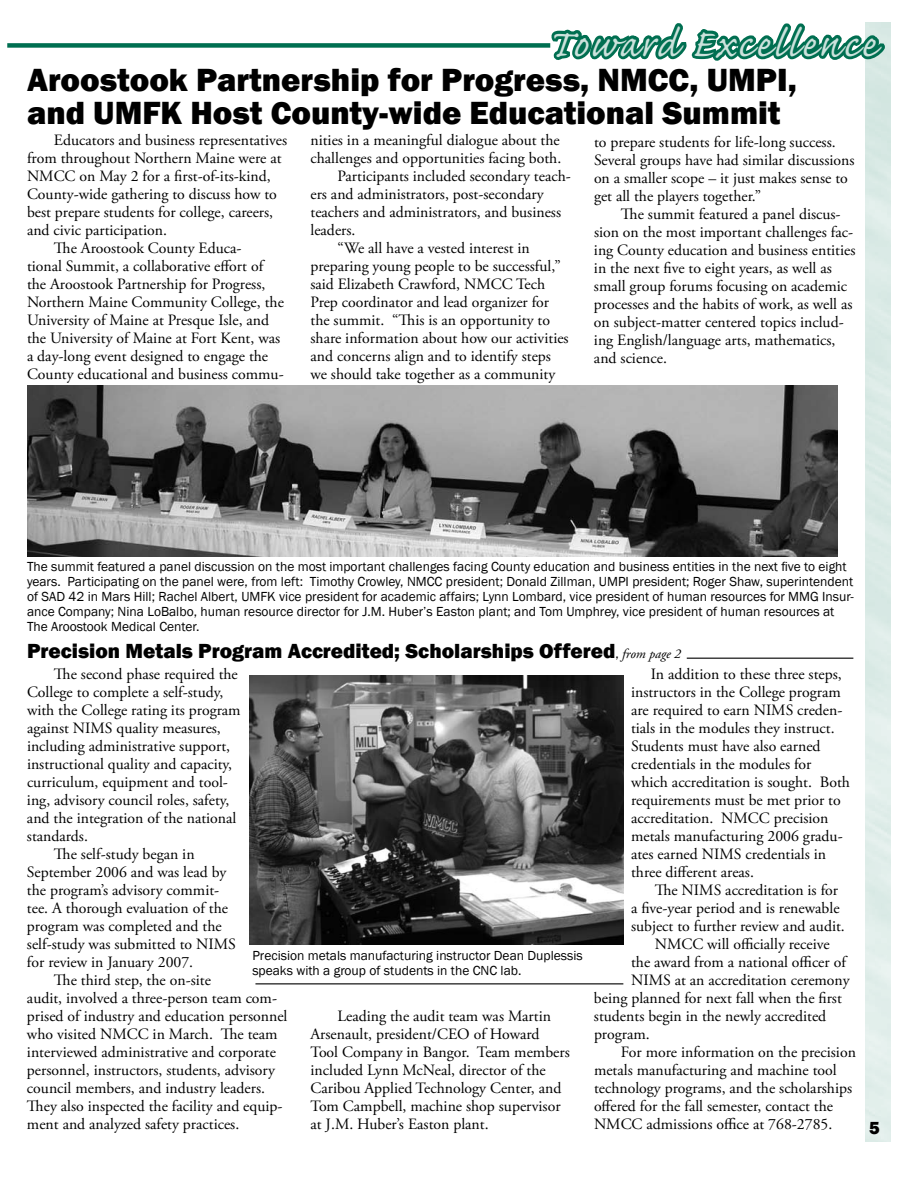
<style>
.page{position:relative;width:918px;height:1188px;background:#fff}
.page>*{position:absolute;margin:0;border:0;box-sizing:border-box;transform-origin:0 0}
.t1{font:49.5px "Caflisch Script Pro";letter-spacing:.04em;color:#cce2dc}
.t2{font:800 33px/33px "Franklin Gothic";color:#000}
.t3{font:800 21px "Franklin Gothic";color:#000}
.t4{font:800 18px "Franklin Gothic";color:#000}
.t5{font:15.75px/18px "Adobe Garamond Pro";color:#000}
.t6{font:13.5px/15px "Franklin Gothic";color:#000}
.s1{font-weight:400;font-size:13.5px}
.s2{font-family:"Adobe Garamond Pro";font-weight:400;font-style:italic;font-size:13.5px}
</style>
<div class="page">
<div style="left:7px;top:43px;width:543px;height:5px;background:#006f51"></div>
<svg style="left:549px;top:22px;width:339px;height:44px"></svg>
<img style="left:249px;top:675px;width:374px;height:270px">
<hr style="left:255px;top:983px;width:368px;height:1px;background:#000">
<hr style="left:687px;top:658px;width:166px;height:1px;background:#000">
<img style="left:27px;top:385px;width:810px;height:171px">
<h1 class="t1" style="left:547px;top:18px;width:329px">Toward Excellence</h1>
<h2 class="t2" style="left:27px;top:63px;width:771px">Aroostook Partnership for Progress, NMCC, UMPI, and UMFK Host County-wide Educational Summit</h2>
<p class="t5" style="left:54px;top:131px;width:235px">Educators and business representatives</p>
<p class="t5" style="left:27px;top:149px;width:256px">from throughout Northern Maine were at</p>
<p class="t5" style="left:27px;top:167px;width:245px">NMCC on May 2 for a first-of-its-kind,</p>
<p class="t5" style="left:27px;top:185px;width:251px">County-wide gathering to discuss how to</p>
<p class="t5" style="left:27px;top:203px;width:248px">best prepare students for college, careers,</p>
<p class="t5" style="left:27px;top:221px;width:142px">and civic participation.</p>
<p class="t5" style="left:54px;top:239px;width:189px">The Aroostook County Educa-</p>
<p class="t5" style="left:27px;top:257px;width:238px">tional Summit, a collaborative effort of</p>
<p class="t5" style="left:27px;top:275px;width:240px">the Aroostook Partnership for Progress,</p>
<p class="t5" style="left:27px;top:293px;width:258px">Northern Maine Community College, the</p>
<p class="t5" style="left:27px;top:311px;width:244px">University of Maine at Presque Isle, and</p>
<p class="t5" style="left:27px;top:329px;width:255px">the University of Maine at Fort Kent, was</p>
<p class="t5" style="left:27px;top:347px;width:243px">a day-long event designed to engage the</p>
<p class="t5" style="left:27px;top:366px;width:258px">County educational and business commu-</p>
<p class="t5" style="left:310px;top:131px;width:251px">nities in a meaningful dialogue about the</p>
<p class="t5" style="left:310px;top:149px;width:252px">challenges and opportunities facing both.</p>
<p class="t5" style="left:337px;top:167px;width:235px">Participants included secondary teach-</p>
<p class="t5" style="left:310px;top:185px;width:235px">ers and administrators, post-secondary</p>
<p class="t5" style="left:310px;top:203px;width:252px">teachers and administrators, and business</p>
<p class="t5" style="left:310px;top:221px;width:46px">leaders.</p>
<p class="t5" style="left:337px;top:239px;width:194px">“We all have a vested interest in</p>
<p class="t5" style="left:310px;top:257px;width:252px">preparing young people to be successful,”</p>
<p class="t5" style="left:310px;top:275px;width:236px">said Elizabeth Crawford, NMCC Tech</p>
<p class="t5" style="left:310px;top:293px;width:240px">Prep coordinator and lead organizer for</p>
<p class="t5" style="left:310px;top:311px;width:241px">the summit. “This is an opportunity to</p>
<p class="t5" style="left:310px;top:329px;width:260px">share information about how our activities</p>
<p class="t5" style="left:310px;top:348px;width:242px">and concerns align and to identify steps</p>
<p class="t5" style="left:310px;top:366px;width:246px">we should take together as a community</p>
<p class="t5" style="left:594px;top:134px;width:262px">to prepare students for life-long success.<br>Several groups have had similar discussions on a smaller scope – it just makes sense to get all the players together.”</p>
<p class="t5" style="left:594px;top:206px;width:263px;text-indent:27px">The summit featured a panel discus&shy;sion on the most important challenges fac&shy;ing County education and business entities in the next five to eight years, as well as small group forums focusing on academic processes and the habits of work, as well as on subject-matter centered topics includ&shy;ing English/language arts, mathematics, and science.</p>
<p class="t6" style="left:27px;top:559px;width:829px">The summit featured a panel discussion on the most important challenges facing County education and business entities in the next five to eight years. Participating on the panel were, from left: Timothy Crowley, NMCC president; Donald Zillman, UMPI president; Roger Shaw, superintendent of SAD 42 in Mars Hill; Rachel Albert, UMFK vice president for academic affairs; Lynn Lombard, vice president of human resources for MMG Insur&shy;ance Company; Nina LoBalbo, human resource director for J.M. Huber’s Easton plant; and Tom Umphrey, vice president of human resources at The Aroostook Medical Center.</p>
<h3 class="t3" style="left:27px;top:637px;width:656px">Precision Metals Program Accredited; Scholarships Offered<span class="s1">,</span> <span class="s2">from page 2</span></h3>
<p class="t5" style="left:54px;top:665px;width:185px">The second phase required the</p>
<p class="t5" style="left:27px;top:683px;width:198px">College to complete a self-study,</p>
<p class="t5" style="left:27px;top:701px;width:215px">with the College rating its program</p>
<p class="t5" style="left:27px;top:719px;width:195px">against NIMS quality measures,</p>
<p class="t5" style="left:27px;top:737px;width:205px">including administrative support,</p>
<p class="t5" style="left:27px;top:755px;width:207px">instructional quality and capacity,</p>
<p class="t5" style="left:27px;top:773px;width:202px">curriculum, equipment and tool-</p>
<p class="t5" style="left:27px;top:791px;width:204px">ing, advisory council roles, safety,</p>
<p class="t5" style="left:27px;top:809px;width:211px">and the integration of the national</p>
<p class="t5" style="left:27px;top:827px;width:62px">standards.</p>
<p class="t5" style="left:54px;top:845px;width:142px">The self-study began in</p>
<p class="t5" style="left:27px;top:863px;width:201px">September 2006 and was lead by</p>
<p class="t5" style="left:27px;top:881px;width:194px">the program’s advisory commit-</p>
<p class="t5" style="left:27px;top:899px;width:203px">tee. A thorough evaluation of the</p>
<p class="t5" style="left:27px;top:917px;width:196px">program was completed and the</p>
<p class="t5" style="left:27px;top:935px;width:210px">self-study was submitted to NIMS</p>
<p class="t5" style="left:27px;top:953px;width:168px">for review in January 2007.</p>
<p class="t5" style="left:54px;top:971px;width:158px">The third step, the on-site</p>
<p class="t5" style="left:27px;top:989px;width:252px">audit, involved a three-person team com-</p>
<p class="t5" style="left:27px;top:1007px;width:262px">prised of industry and education personnel</p>
<p class="t5" style="left:27px;top:1025px;width:252px">who visited NMCC in March. The team</p>
<p class="t5" style="left:27px;top:1043px;width:251px">interviewed administrative and corporate</p>
<p class="t5" style="left:27px;top:1061px;width:250px">personnel, instructors, students, advisory</p>
<p class="t5" style="left:27px;top:1079px;width:240px">council members, and industry leaders.</p>
<p class="t5" style="left:27px;top:1097px;width:257px">They also inspected the facility and equip-</p>
<p class="t5" style="left:27px;top:1115px;width:214px">ment and analyzed safety practices.</p>
<p class="t6" style="left:252px;top:948px;width:332px">Precision metals manufacturing instructor Dean Duplessis speaks with a group of students in the CNC lab.</p>
<p class="t5" style="left:310px;top:1007px;width:261px;text-indent:27px">Leading the audit team was Martin Arsenault, president/CEO of Howard Tool Company in Bangor. Team members included Lynn McNeal, director of the Caribou Applied Technology Center, and Tom Campbell, machine shop supervisor at J.M. Huber’s Easton plant.</p>
<p class="t5" style="left:631px;top:665px;width:220px;text-indent:20px">In addition to these three steps, instructors in the College program are required to earn NIMS creden&shy;tials in the modules they instruct.<br>Students must have also earned credentials in the modules for which accreditation is sought. Both requirements must be met prior to accreditation. NMCC precision metals manufacturing 2006 gradu&shy;ates earned NIMS credentials in three different areas.</p>
<p class="t5" style="left:655px;top:881px;width:185px">The NIMS accreditation is for</p>
<p class="t5" style="left:631px;top:899px;width:210px">a five-year period and is renewable</p>
<p class="t5" style="left:631px;top:917px;width:215px">subject to further review and audit.</p>
<p class="t5" style="left:655px;top:935px;width:176px">NMCC will officially receive</p>
<p class="t5" style="left:631px;top:954px;width:216px">the award from a national officer of</p>
<p class="t5" style="left:631px;top:972px;width:220px">NIMS at an accreditation ceremony</p>
<p class="t5" style="left:594px;top:990px;width:249px">being planned for next fall when the first</p>
<p class="t5" style="left:594px;top:1008px;width:234px">students begin in the newly accredited</p>
<p class="t5" style="left:594px;top:1025px;width:57px">program.</p>
<p class="t5" style="left:621px;top:1043px;width:236px">For more information on the precision</p>
<p class="t5" style="left:594px;top:1061px;width:244px">metals manufacturing and machine tool</p>
<p class="t5" style="left:594px;top:1079px;width:260px">technology programs, and the scholarships</p>
<p class="t5" style="left:594px;top:1097px;width:241px">offered for the fall semester, contact the</p>
<p class="t5" style="left:594px;top:1115px;width:240px">NMCC admissions office at 768-2785.</p>
<p class="t4" style="left:869px;top:1116px;width:12px">5</p>
</div>
